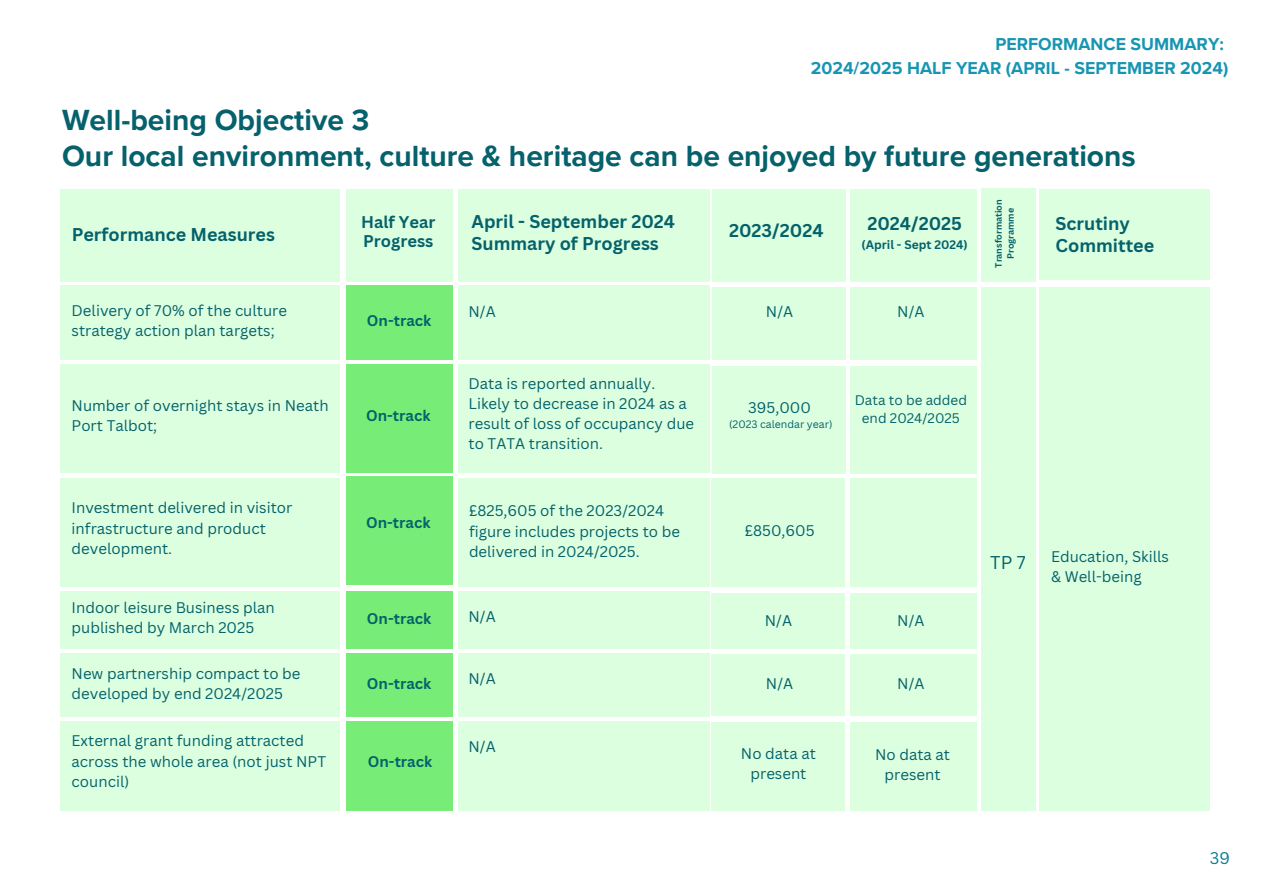
<style>
.page{position:relative;width:1263px;height:894px;background:#fff}
.page>*{position:absolute;margin:0;border:0;box-sizing:border-box;transform-origin:0 0}
.t1{font:700 30px "Proxima Nova";color:#05616b}
.t2{font:700 18px/21.3px "Canva Sans";color:#05616b}
.t3{font:18px "Canva Sans";color:#05616b}
.t4{font:700 17.7px/24px "Proxima Nova";color:#1895b2;text-align:right}
.t5{font:700 16.5px/19.2px "Canva Sans";color:#05616b}
.t6{font:16.5px "Canva Sans";color:#0c7e91}
.t7{font:15px/20.2px "Canva Sans";color:#05616b}
.t8{font:700 15px "Canva Sans";color:#05616b}
.t9{font:13.5px "Canva Sans";color:#05616b}
.t10{font:700 12px "Canva Sans";color:#05616b}
.t11{font:10.5px "Canva Sans";color:#05616b}
.t12{font:700 9px/12px "Canva Sans";color:#05616b;text-align:center}
</style>
<div class="page">
<div style="left:60px;top:189px;width:279px;height:93px;background:#dbffdf"></div>
<div style="left:346px;top:189px;width:106px;height:93px;background:#dbffdf"></div>
<div style="left:458px;top:189px;width:252px;height:93px;background:#dbffdf"></div>
<div style="left:981px;top:189px;width:54px;height:93px;background:#dbffdf"></div>
<div style="left:1040px;top:189px;width:170px;height:90px;background:#dbffdf"></div>
<div style="left:60px;top:285px;width:279px;height:74px;background:#dbffdf"></div>
<div style="left:346px;top:285px;width:106px;height:74px;background:#77ed77"></div>
<div style="left:458px;top:285px;width:125px;height:74px;background:#dbffdf"></div>
<div style="left:570px;top:285px;width:140px;height:74px;background:#dbffdf"></div>
<div style="left:981px;top:287px;width:54px;height:523px;background:#dbffdf"></div>
<div style="left:1040px;top:287px;width:170px;height:523px;background:#dbffdf"></div>
<div style="left:712px;top:189px;width:133px;height:92px;background:#dbffdf"></div>
<div style="left:712px;top:287px;width:133px;height:73px;background:#dbffdf"></div>
<div style="left:850px;top:189px;width:126px;height:92px;background:#dbffdf"></div>
<div style="left:850px;top:287px;width:126px;height:73px;background:#dbffdf"></div>
<div style="left:60px;top:364px;width:279px;height:109px;background:#dbffdf"></div>
<div style="left:346px;top:364px;width:106px;height:109px;background:#77ed77"></div>
<div style="left:458px;top:364px;width:125px;height:109px;background:#dbffdf"></div>
<div style="left:570px;top:364px;width:140px;height:109px;background:#dbffdf"></div>
<div style="left:712px;top:366px;width:133px;height:107px;background:#dbffdf"></div>
<div style="left:850px;top:366px;width:126px;height:107px;background:#dbffdf"></div>
<div style="left:60px;top:477px;width:279px;height:109px;background:#dbffdf"></div>
<div style="left:346px;top:476px;width:106px;height:109px;background:#77ed77"></div>
<div style="left:458px;top:477px;width:125px;height:109px;background:#dbffdf"></div>
<div style="left:570px;top:477px;width:140px;height:109px;background:#dbffdf"></div>
<div style="left:712px;top:477px;width:133px;height:109px;background:#dbffdf"></div>
<div style="left:850px;top:477px;width:126px;height:109px;background:#dbffdf"></div>
<div style="left:60px;top:591px;width:279px;height:57px;background:#dbffdf"></div>
<div style="left:346px;top:591px;width:106px;height:57px;background:#77ed77"></div>
<div style="left:458px;top:591px;width:125px;height:57px;background:#dbffdf"></div>
<div style="left:570px;top:591px;width:140px;height:57px;background:#dbffdf"></div>
<div style="left:712px;top:592px;width:133px;height:56px;background:#dbffdf"></div>
<div style="left:850px;top:592px;width:126px;height:56px;background:#dbffdf"></div>
<div style="left:60px;top:652px;width:279px;height:64px;background:#dbffdf"></div>
<div style="left:346px;top:652px;width:106px;height:64px;background:#77ed77"></div>
<div style="left:458px;top:652px;width:125px;height:64px;background:#dbffdf"></div>
<div style="left:570px;top:652px;width:140px;height:64px;background:#dbffdf"></div>
<div style="left:712px;top:654px;width:133px;height:62px;background:#dbffdf"></div>
<div style="left:850px;top:654px;width:126px;height:62px;background:#dbffdf"></div>
<div style="left:60px;top:720px;width:279px;height:90px;background:#dbffdf"></div>
<div style="left:346px;top:720px;width:106px;height:90px;background:#77ed77"></div>
<div style="left:458px;top:720px;width:125px;height:90px;background:#dbffdf"></div>
<div style="left:570px;top:720px;width:140px;height:90px;background:#dbffdf"></div>
<div style="left:712px;top:722px;width:133px;height:88px;background:#dbffdf"></div>
<div style="left:850px;top:722px;width:126px;height:88px;background:#dbffdf"></div>
<p class="t4" style="left:811px;top:33px;width:419px">PERFORMANCE SUMMARY:<br>2024/2025 HALF YEAR (APRIL - SEPTEMBER 2024)</p>
<h1 class="t1" style="left:62px;top:102px;width:309px">Well-being Objective 3</h1>
<p class="t1" style="left:62px;top:138px;width:1075px">Our local environment, culture &amp; heritage can be enjoyed by future generations</p>
<h2 class="t2" style="left:72px;top:224px;width:205px">Performance Measures</h2>
<p class="t5" style="left:361px;top:212px;width:76px">Half Year<br>Progress</p>
<h4 class="t2" style="left:471px;top:210px;width:205px">April - September 2024<br>Summary of Progress</h4>
<p class="t2" style="left:729px;top:219px;width:96px">2023/2024</p>
<h5 class="t2" style="left:867px;top:212px;width:96px">2024/2025</h5>
<p class="t10" style="left:861px;top:236px;width:108px">(April - Sept 2024)</p>
<h4 class="t7" style="left:72px;top:299px;width:217px">Delivery of 70% of the culture strategy action plan targets;</h4>
<h5 class="t8" style="left:367px;top:310px;width:66px">On-track</h5>
<p class="t7" style="left:468px;top:300px;width:29px">N/A</p>
<h6 class="t7" style="left:766px;top:301px;width:29px">N/A</h6>
<h5 class="t7" style="left:897px;top:301px;width:29px">N/A</h5>
<p class="t7" style="left:72px;top:395px;width:259px">Number of overnight stays in Neath<br>Port Talbot;</p>
<h6 class="t7" style="left:468px;top:372px;width:227px">Data is reported annually.<br>Likely to decrease in 2024 as a result of loss of occupancy due to TATA transition.</h6>
<p class="t9" style="left:855px;top:390px;width:114px">Data to be added</p>
<p class="t7" style="left:748px;top:396px;width:64px">395,000</p>
<p class="t11" style="left:729px;top:417px;width:105px">(2023 calendar year)</p>
<p class="t8" style="left:366px;top:405px;width:66px">On-track</p>
<p class="t9" style="left:862px;top:408px;width:99px">end 2024/2025</p>
<h6 class="t7" style="left:72px;top:497px;width:222px">Investment delivered in visitor infrastructure and product development.</h6>
<p class="t7" style="left:469px;top:500px;width:213px">£825,605 of the 2023/2024 figure includes projects to be delivered in 2024/2025.</p>
<p class="t8" style="left:366px;top:512px;width:66px">On-track</p>
<p class="t7" style="left:745px;top:519px;width:71px">£850,605</p>
<h3 class="t7" style="left:72px;top:597px;width:205px">Indoor leisure Business plan published by March 2025</h3>
<h5 class="t8" style="left:367px;top:608px;width:66px">On-track</h5>
<p class="t7" style="left:468px;top:605px;width:29px">N/A</p>
<h6 class="t7" style="left:765px;top:610px;width:29px">N/A</h6>
<h5 class="t7" style="left:897px;top:610px;width:29px">N/A</h5>
<h5 class="t7" style="left:72px;top:662px;width:230px">New partnership compact to be developed by end 2024/2025</h5>
<h5 class="t8" style="left:367px;top:673px;width:66px">On-track</h5>
<h6 class="t7" style="left:468px;top:667px;width:29px">N/A</h6>
<h5 class="t7" style="left:766px;top:673px;width:29px">N/A</h5>
<p class="t7" style="left:897px;top:673px;width:29px">N/A</p>
<h5 class="t7" style="left:72px;top:730px;width:256px">External grant funding attracted across the whole area (not just NPT council)</h5>
<p class="t7" style="left:468px;top:735px;width:29px">N/A</p>
<h6 class="t7" style="left:741px;top:742px;width:77px;text-align:center">No data at present</h6>
<h5 class="t8" style="left:368px;top:750px;width:66px">On-track</h5>
<p class="t7" style="left:875px;top:743px;width:77px;text-align:center">No data at present</p>
<h4 class="t12" style="left:992px;top:268px;width:70px;rotate:-90deg">Transformation<br>Programme</h4>
<p class="t3" style="left:990px;top:550px;width:37px">TP 7</p>
<h4 class="t2" style="left:1055px;top:212px;width:100px">Scrutiny<br>Committee</h4>
<p class="t7" style="left:1051px;top:546px;width:119px">Education, Skills &amp; Well-being</p>
<p class="t6" style="left:1210px;top:845px;width:22px">39</p>
</div>
